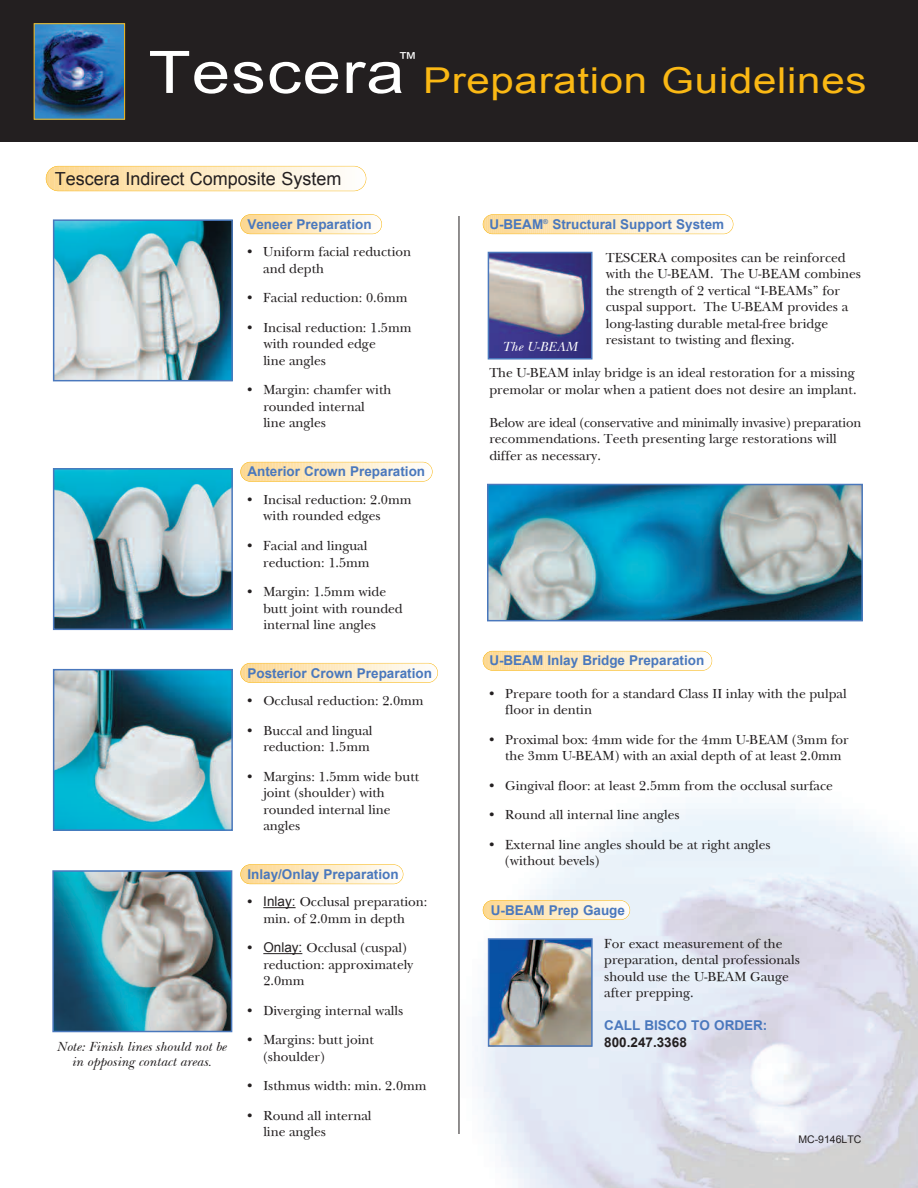
<style>
.page{position:relative;width:918px;height:1188px;background:#fff}
.page>*{position:absolute;margin:0;border:0;box-sizing:border-box;transform-origin:0 0}
.t1{font:35.7px "Arial";letter-spacing:.015em;color:#fab814;scale:1.18 1}
.t2{font:18px "Arial";color:#231f20}
.t3{font:16.65px "Arial";color:#fff;scale:1.18 1}
.t4{font:13.5px/16.5px "New Baskerville ITCTT";color:#231f20}
.t5{font:700 13.5px "Arial";color:#4a78bd}
.t6{font:13.5px "New Baskerville ITCTT Italic";color:#231f20}
.t7{font:700 13.5px "Arial";color:#231f20}
.t8{font:13.5px "New Baskerville ITCTT Italic";color:#fff}
.t9{font:10.5px "Arial";color:#231f20}
.s1{font-size:58.65px;color:#fff}
.s2{font-family:"Arial";font-weight:700}
.s3{font-family:"Arial"}
</style>
<div class="page">
<svg style="left:483px;top:900px;width:148px;height:20px;background:#fceac6"></svg>
<div style="left:483px;top:900px;width:147px;height:20px;border:1px solid #fab814;border-radius:10px"></div>
<img style="left:56px;top:222px;width:174px;height:156px">
<div style="left:53px;top:219px;width:180px;height:162px;border:2px solid #4a78bd"></div>
<img style="left:56px;top:471px;width:174px;height:156px">
<div style="left:53px;top:468px;width:180px;height:162px;border:2px solid #4a78bd"></div>
<hr style="left:459px;top:216px;width:1px;height:918px;background:#231f20">
<img style="left:56px;top:672px;width:174px;height:156px">
<div style="left:53px;top:669px;width:180px;height:162px;border:2px solid #4a78bd"></div>
<img style="left:55px;top:873px;width:174px;height:156px">
<div style="left:52px;top:870px;width:180px;height:162px;border:2px solid #4a78bd"></div>
<img style="left:490px;top:487px;width:370px;height:131px">
<div style="left:487px;top:484px;width:376px;height:137px;border:2px solid #4a78bd"></div>
<img style="left:491px;top:255px;width:98px;height:102px">
<div style="left:488px;top:252px;width:104px;height:108px;border:2px solid #4a78bd"></div>
<img style="left:491px;top:941px;width:99px;height:103px">
<div style="left:488px;top:938px;width:105px;height:109px;border:2px solid #4a78bd"></div>
<div style="left:0;top:0;width:918px;height:142px;background:#231f20"></div>
<svg style="left:46px;top:166px;width:321px;height:25px;background:#fdebc6"></svg>
<div style="left:46px;top:166px;width:320px;height:25px;border:1px solid #fab814;border-radius:13px"></div>
<svg style="left:241px;top:215px;width:141px;height:19px;background:#fdeac5"></svg>
<div style="left:240px;top:214px;width:142px;height:20px;border:1px solid #fab814;border-radius:10px"></div>
<svg style="left:483px;top:215px;width:251px;height:19px;background:#fdebc6"></svg>
<div style="left:483px;top:214px;width:250px;height:20px;border:1px solid #fab814;border-radius:10px"></div>
<svg style="left:483px;top:651px;width:230px;height:20px;background:#fdebc7"></svg>
<div style="left:483px;top:651px;width:229px;height:20px;border:1px solid #fab814;border-radius:10px"></div>
<svg style="left:241px;top:462px;width:191px;height:18px;background:#fdebc6"></svg>
<div style="left:240px;top:462px;width:193px;height:20px;border:1px solid #fab814;border-radius:10px"></div>
<svg style="left:241px;top:663px;width:197px;height:20px;background:#fdebc7"></svg>
<div style="left:240px;top:663px;width:198px;height:20px;border:1px solid #fab814;border-radius:10px"></div>
<svg style="left:241px;top:865px;width:163px;height:19px;background:#fdeac5"></svg>
<div style="left:240px;top:864px;width:163px;height:20px;border:1px solid #fab814;border-radius:10px"></div>
<img style="left:36px;top:25px;width:87px;height:93px">
<div style="left:34px;top:23px;width:91px;height:97px;border:1px solid #fab814"></div>
<hr style="left:263px;top:907px;width:33px;height:1px;background:#231f20">
<hr style="left:263px;top:953px;width:39px;height:1px;background:#231f20">
<h1 class="t1" style="left:148px;top:61px;width:610px"><span class="s1">Tescera</span> Preparation Guidelines</h1>
<p class="t3" style="left:398px;top:49px;width:18px">™</p>
<h2 class="t2" style="left:55px;top:168px;width:288px">Tescera Indirect Composite System</h2>
<p class="t6" style="left:57px;top:1039px;width:171px">Note: Finish lines should not be</p>
<p class="t6" style="left:72px;top:1054px;width:141px">in opposing contact areas.</p>
<p class="t5" style="left:247px;top:217px;width:126px">Veneer Preparation</p>
<p class="t4" style="left:263px;top:244px;width:149px;text-indent:-16px"><span class="s2">•</span> Uniform facial reduction and depth</p>
<p class="t4" style="left:247px;top:290px;width:161px"><span class="s2">•</span> Facial reduction: 0.6mm</p>
<p class="t4" style="left:263px;top:319px;width:150px;text-indent:-16px"><span class="s2">•</span> Incisal reduction: 1.5mm with rounded edge<br>line angles</p>
<p class="t4" style="left:263px;top:382px;width:129px;text-indent:-16px"><span class="s2">•</span> Margin: chamfer with rounded internal<br>line angles</p>
<p class="t5" style="left:247px;top:464px;width:179px">Anterior Crown Preparation</p>
<p class="t4" style="left:263px;top:491px;width:150px;text-indent:-16px"><span class="s2">•</span> Incisal reduction: 2.0mm with rounded edges</p>
<p class="t4" style="left:247px;top:538px;width:124px;text-align:right"><span class="s2">•</span> Facial and lingual reduction: 1.5mm</p>
<p class="t4" style="left:263px;top:584px;width:141px;text-indent:-16px"><span class="s2">•</span> Margin: 1.5mm wide butt joint with rounded internal line angles</p>
<p class="t5" style="left:247px;top:666px;width:186px">Posterior Crown Preparation</p>
<p class="t4" style="left:247px;top:693px;width:178px"><span class="s2">•</span> Occlusal reduction: 2.0mm</p>
<p class="t4" style="left:247px;top:722px;width:127px;text-align:right"><span class="s2">•</span> Buccal and lingual reduction: 1.5mm</p>
<p class="t4" style="left:263px;top:768px;width:157px;text-indent:-16px"><span class="s2">•</span> Margins: 1.5mm wide butt joint (shoulder) with rounded internal line angles</p>
<p class="t5" style="left:247px;top:867px;width:153px">Inlay/Onlay Preparation</p>
<p class="t4" style="left:247px;top:894px;width:181px;text-align:center"><span class="s2">•</span> <span class="s3">Inlay:</span> Occlusal preparation: min. of 2.0mm in depth</p>
<p class="t4" style="left:263px;top:940px;width:152px;text-indent:-16px"><span class="s2">•</span> <span class="s3">Onlay:</span> Occlusal (cuspal) reduction: approximately<br>2.0mm</p>
<p class="t4" style="left:247px;top:1002px;width:158px"><span class="s2">•</span> Diverging internal walls</p>
<p class="t4" style="left:263px;top:1032px;width:112px;text-indent:-16px"><span class="s2">•</span> Margins: butt joint (shoulder)</p>
<p class="t4" style="left:247px;top:1078px;width:181px"><span class="s2">•</span> Isthmus width: min. 2.0mm</p>
<p class="t4" style="left:263px;top:1107px;width:110px;text-indent:-16px"><span class="s2">•</span> Round all internal line angles</p>
<p class="t5" style="left:489px;top:217px;width:236px">U-BEAM<sup>®</sup> Structural Support System</p>
<p class="t4" style="left:606px;top:249px;width:257px">TESCERA composites can be reinforced with the U-BEAM. The U-BEAM combines the strength of 2 vertical “I-BEAMs” for cuspal support. The U-BEAM provides a long-lasting durable metal-free bridge resistant to twisting and flexing.</p>
<p class="t4" style="left:489px;top:365px;width:369px">The U-BEAM inlay bridge is an ideal restoration for a missing premolar or molar when a patient does not desire an implant.</p>
<p class="t4" style="left:489px;top:414px;width:373px">Below are ideal (conservative and minimally invasive) preparation recommendations. Teeth presenting large restorations will differ as necessary.</p>
<p class="t8" style="left:503px;top:339px;width:77px">The U-BEAM</p>
<p class="t5" style="left:489px;top:653px;width:216px">U-BEAM Inlay Bridge Preparation</p>
<p class="t4" style="left:505px;top:685px;width:343px;text-indent:-16px"><span class="s2">•</span> Prepare tooth for a standard Class II inlay with the pulpal floor in dentin</p>
<p class="t4" style="left:505px;top:731px;width:345px;text-indent:-16px"><span class="s2">•</span> Proximal box: 4mm wide for the 4mm U-BEAM (3mm for the 3mm U-BEAM) with an axial depth of at least 2.0mm</p>
<p class="t4" style="left:489px;top:777px;width:345px"><span class="s2">•</span> Gingival floor: at least 2.5mm from the occlusal surface</p>
<p class="t4" style="left:489px;top:807px;width:192px"><span class="s2">•</span> Round all internal line angles</p>
<p class="t4" style="left:505px;top:836px;width:267px;text-indent:-16px"><span class="s2">•</span> External line angles should be at right angles (without bevels)</p>
<p class="t5" style="left:491px;top:903px;width:136px">U-BEAM Prep Gauge</p>
<p class="t4" style="left:604px;top:935px;width:197px">For exact measurement of the preparation, dental professionals should use the U-BEAM Gauge after prepping.</p>
<p class="t5" style="left:604px;top:1018px;width:165px">CALL BISCO TO ORDER:</p>
<p class="t7" style="left:604px;top:1034px;width:84px">800.247.3368</p>
<p class="t9" style="left:798px;top:1134px;width:65px">MC-9146LTC</p>
</div>
